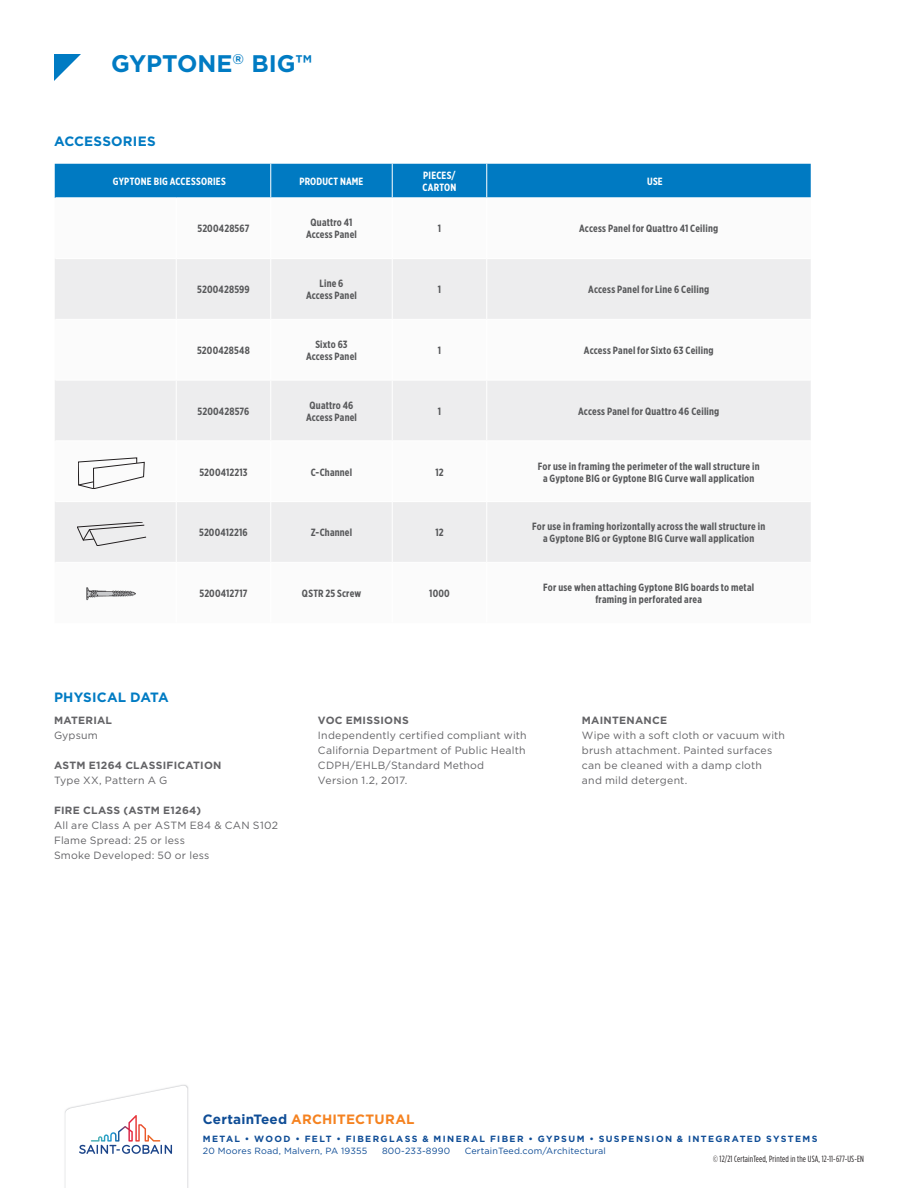
<style>
.page{position:relative;width:918px;height:1188px;background:#fff}
.page>*{position:absolute;margin:0;border:0;box-sizing:border-box;transform-origin:0 0}
.t1{font:700 24px "Gotham";color:#007bc3}
.t2{font:700 13.5px "Gotham";letter-spacing:.015em;color:#f58220}
.t3{font:700 13.5px "Gotham";letter-spacing:.015em;color:#007bc3}
.t4{font:700 13.5px "Gotham";letter-spacing:.015em;color:#007ac2}
.t5{font:700 10.5px/12px "Gotham X Narrow";letter-spacing:.02em;color:#57585a;text-align:center}
.t6{font:10.5px/15px "Gotham";letter-spacing:.02em;color:#636366}
.t7{font:700 10.5px "Gotham";letter-spacing:.025em;color:#636366}
.t8{font:700 10.5px/12px "Gotham X Narrow";letter-spacing:.02em;color:#fff}
.t9{font:700 9px "Gotham";letter-spacing:.15em;color:#0f4d96}
.t10{font:9px "Gotham";letter-spacing:.02em;color:#0f4d96}
.t11{font:9px "Gotham Condensed";letter-spacing:.015em;color:#231f20}
.s1{color:#0f4d96}
</style>
<div class="page">
<div style="left:55px;top:164px;width:756px;height:34px;background:#007ac2"></div>
<svg style="left:55px;top:259px;width:756px;height:303px;fill:#ededee"></svg>
<hr style="left:270px;top:164px;width:1px;height:33px;background:#fff">
<hr style="left:392px;top:164px;width:1px;height:33px;background:#fff">
<hr style="left:486px;top:164px;width:1px;height:33px;background:#fff">
<hr style="left:56px;top:197px;width:120px;height:1px;background:#fff">
<hr style="left:176px;top:197px;width:95px;height:1px;background:#fff">
<hr style="left:271px;top:197px;width:121px;height:1px;background:#fff">
<hr style="left:392px;top:197px;width:95px;height:1px;background:#fff">
<hr style="left:487px;top:197px;width:325px;height:1px;background:#fff">
<hr style="left:176px;top:259px;width:1px;height:60px;background:#fff">
<hr style="left:270px;top:259px;width:1px;height:60px;background:#fff">
<hr style="left:392px;top:259px;width:1px;height:60px;background:#fff">
<hr style="left:486px;top:259px;width:1px;height:60px;background:#fff">
<hr style="left:56px;top:319px;width:120px;height:1px;background:#fff">
<hr style="left:176px;top:319px;width:95px;height:1px;background:#fff">
<hr style="left:176px;top:320px;width:1px;height:60px;background:#fff">
<hr style="left:271px;top:319px;width:121px;height:1px;background:#fff">
<hr style="left:270px;top:320px;width:1px;height:60px;background:#fff">
<hr style="left:392px;top:319px;width:95px;height:1px;background:#fff">
<hr style="left:392px;top:320px;width:1px;height:60px;background:#fff">
<hr style="left:487px;top:319px;width:324px;height:1px;background:#fff">
<hr style="left:486px;top:320px;width:1px;height:60px;background:#fff">
<hr style="left:56px;top:380px;width:120px;height:1px;background:#fff">
<hr style="left:176px;top:380px;width:95px;height:1px;background:#fff">
<hr style="left:176px;top:380px;width:1px;height:60px;background:#fff">
<hr style="left:271px;top:380px;width:121px;height:1px;background:#fff">
<hr style="left:270px;top:380px;width:1px;height:60px;background:#fff">
<hr style="left:392px;top:380px;width:95px;height:1px;background:#fff">
<hr style="left:392px;top:380px;width:1px;height:60px;background:#fff">
<hr style="left:487px;top:380px;width:324px;height:1px;background:#fff">
<hr style="left:486px;top:380px;width:1px;height:60px;background:#fff">
<hr style="left:56px;top:440px;width:120px;height:1px;background:#fff">
<hr style="left:176px;top:440px;width:95px;height:1px;background:#fff">
<hr style="left:176px;top:441px;width:1px;height:60px;background:#fff">
<hr style="left:271px;top:440px;width:121px;height:1px;background:#fff">
<hr style="left:270px;top:441px;width:1px;height:60px;background:#fff">
<hr style="left:392px;top:440px;width:95px;height:1px;background:#fff">
<hr style="left:392px;top:441px;width:1px;height:60px;background:#fff">
<hr style="left:487px;top:440px;width:324px;height:1px;background:#fff">
<hr style="left:486px;top:441px;width:1px;height:60px;background:#fff">
<hr style="left:56px;top:501px;width:120px;height:1px;background:#fff">
<hr style="left:176px;top:501px;width:95px;height:1px;background:#fff">
<hr style="left:176px;top:502px;width:1px;height:60px;background:#fff">
<hr style="left:271px;top:501px;width:121px;height:1px;background:#fff">
<hr style="left:270px;top:502px;width:1px;height:60px;background:#fff">
<hr style="left:392px;top:501px;width:95px;height:1px;background:#fff">
<hr style="left:392px;top:502px;width:1px;height:60px;background:#fff">
<hr style="left:487px;top:501px;width:324px;height:1px;background:#fff">
<hr style="left:486px;top:502px;width:1px;height:60px;background:#fff">
<svg style="left:78px;top:458px;width:66px;height:31px"></svg>
<svg style="left:77px;top:522px;width:69px;height:24px;background:#d1d1d2"></svg>
<img style="left:86px;top:587px;width:50px;height:14px">
<svg style="left:54px;top:54px;width:27px;height:27px"></svg>
<img style="left:64px;top:1084px;width:125px;height:104px">
<svg style="left:65px;top:1085px;width:122px;height:103px"></svg>
<h1 class="t1" style="left:111px;top:50px;width:203px">GYPTONE<sup>®</sup> BIG™</h1>
<p class="t4" style="left:54px;top:133px;width:103px">ACCESSORIES</p>
<p class="t8" style="left:113px;top:175px;width:115px">GYPTONE BIG ACCESSORIES</p>
<p class="t8" style="left:300px;top:175px;width:65px">PRODUCT NAME</p>
<p class="t8" style="left:422px;top:169px;width:36px">PIECES/<br>CARTON</p>
<p class="t8" style="left:647px;top:175px;width:17px">USE</p>
<p class="t5" style="left:197px;top:223px;width:54px">5200428567</p>
<p class="t5" style="left:306px;top:217px;width:52px">Quattro 41<br>Access Panel</p>
<p class="t5" style="left:438px;top:223px;width:5px">1</p>
<p class="t5" style="left:579px;top:223px;width:141px">Access Panel for Quattro 41 Ceiling</p>
<p class="t5" style="left:197px;top:283px;width:54px">5200428599</p>
<p class="t5" style="left:306px;top:277px;width:52px">Line 6<br>Access Panel</p>
<p class="t5" style="left:438px;top:283px;width:5px">1</p>
<p class="t5" style="left:588px;top:283px;width:123px">Access Panel for Line 6 Ceiling</p>
<p class="t5" style="left:197px;top:344px;width:54px">5200428548</p>
<p class="t5" style="left:306px;top:338px;width:52px">Sixto 63<br>Access Panel</p>
<p class="t5" style="left:438px;top:344px;width:5px">1</p>
<p class="t5" style="left:584px;top:344px;width:131px">Access Panel for Sixto 63 Ceiling</p>
<p class="t5" style="left:198px;top:405px;width:53px">5200428576</p>
<p class="t5" style="left:306px;top:399px;width:52px">Quattro 46<br>Access Panel</p>
<p class="t5" style="left:438px;top:405px;width:5px">1</p>
<p class="t5" style="left:578px;top:405px;width:143px">Access Panel for Quattro 46 Ceiling</p>
<p class="t5" style="left:199px;top:466px;width:50px">5200412213</p>
<p class="t5" style="left:311px;top:466px;width:43px">C-Channel</p>
<p class="t5" style="left:435px;top:466px;width:10px">12</p>
<p class="t5" style="left:538px;top:460px;width:223px">For use in framing the perimeter of the wall structure in a Gyptone BIG or Gyptone BIG Curve wall application</p>
<p class="t5" style="left:199px;top:526px;width:50px">5200412216</p>
<p class="t5" style="left:311px;top:526px;width:43px">Z-Channel</p>
<p class="t5" style="left:435px;top:526px;width:10px">12</p>
<p class="t5" style="left:532px;top:520px;width:234px">For use in framing horizontally across the wall structure in a Gyptone BIG or Gyptone BIG Curve wall application</p>
<p class="t5" style="left:200px;top:587px;width:50px">5200412717</p>
<p class="t5" style="left:302px;top:587px;width:61px">QSTR 25 Screw</p>
<p class="t5" style="left:429px;top:587px;width:22px">1000</p>
<p class="t5" style="left:543px;top:581px;width:212px">For use when attaching Gyptone BIG boards to metal framing in perforated area</p>
<p class="t3" style="left:54px;top:690px;width:116px">PHYSICAL DATA</p>
<p class="t7" style="left:54px;top:714px;width:60px">MATERIAL</p>
<p class="t6" style="left:54px;top:727px;width:45px">Gypsum</p>
<p class="t7" style="left:54px;top:759px;width:169px">ASTM E1264 CLASSIFICATION</p>
<p class="t6" style="left:54px;top:772px;width:115px">Type XX, Pattern A G</p>
<p class="t7" style="left:54px;top:804px;width:149px">FIRE CLASS (ASTM E1264)</p>
<p class="t6" style="left:54px;top:818px;width:226px">All are Class A per ASTM E84 &amp; CAN S102<br>Flame Spread: 25 or less<br>Smoke Developed: 50 or less</p>
<p class="t7" style="left:318px;top:714px;width:92px">VOC EMISSIONS</p>
<p class="t6" style="left:318px;top:728px;width:210px">Independently certified compliant with<br>California Department of Public Health<br>CDPH/EHLB/Standard Method<br>Version 1.2, 2017.</p>
<p class="t7" style="left:582px;top:714px;width:87px">MAINTENANCE</p>
<p class="t6" style="left:582px;top:728px;width:205px">Wipe with a soft cloth or vacuum with brush attachment. Painted surfaces can be cleaned with a damp cloth<br>and mild detergent.</p>
<p class="t2" style="left:203px;top:1112px;width:213px"><span class="s1">CertainTeed</span> ARCHITECTURAL</p>
<p class="t9" style="left:203px;top:1134px;width:616px">METAL • WOOD • FELT • FIBERGLASS &amp; MINERAL FIBER • GYPSUM • SUSPENSION &amp; INTEGRATED SYSTEMS</p>
<p class="t10" style="left:203px;top:1145px;width:166px">20 Moores Road, Malvern, PA 19355</p>
<p class="t10" style="left:382px;top:1145px;width:69px">800-233-8990</p>
<p class="t10" style="left:465px;top:1145px;width:143px">CertainTeed.com/Architectural</p>
<p class="t11" style="left:713px;top:1154px;width:152px">© 12/21 CertainTeed, Printed in the USA, 12-11-677-US-EN</p>
</div>
